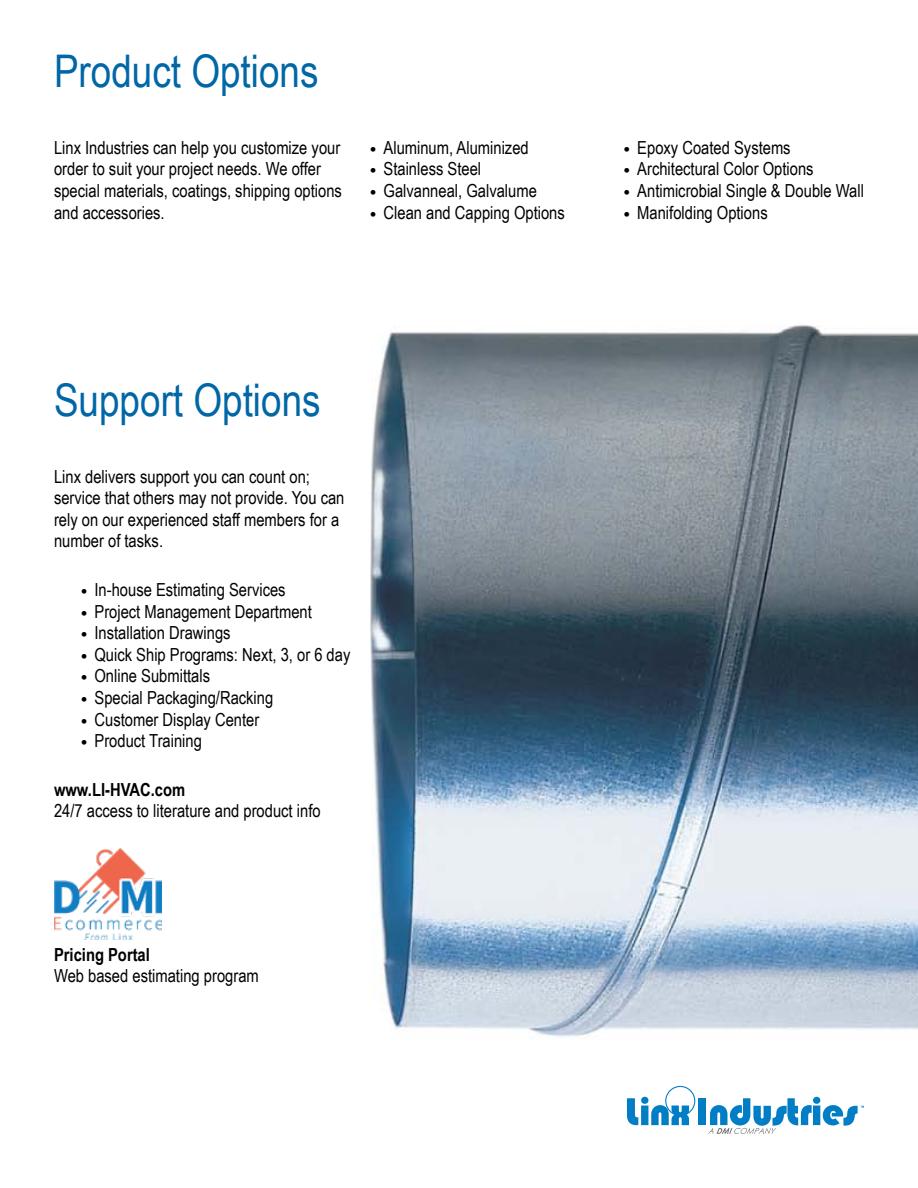
<style>
.page{position:relative;width:918px;height:1188px;background:#fff}
.page>*{position:absolute;margin:0;border:0;box-sizing:border-box;transform-origin:0 0}
.t1{font:45px "Arial Narrow";color:#0067a7}
.t2{font:18px/21.6px "Arial Narrow";color:#000}
.t3{font:700 18px "Arial Narrow";color:#000}
.s1{font-family:"Myriad Pro";font-weight:700}
</style>
<div class="page">
<img style="left:370px;top:325px;width:548px;height:801px">
<svg style="left:627px;top:1086px;width:68px;height:39px"></svg>
<div style="left:698px;top:1098px;width:8px;height:27px;background:#007dc5"></div>
<svg style="left:708px;top:1097px;width:156px;height:37px"></svg>
<img style="left:54px;top:848px;width:108px;height:91px">
<h1 class="t1" style="left:54px;top:38px;width:266px">Product Options</h1>
<p class="t2" style="left:54px;top:136px;width:289px">Linx Industries can help you customize your order to suit your project needs. We offer special materials, coatings, shipping options and accessories.</p>
<p class="t2" style="left:370px;top:136px;width:160px"><span class="s1">•</span> Aluminum, Aluminized</p>
<p class="t2" style="left:370px;top:158px;width:113px"><span class="s1">•</span> Stainless Steel</p>
<p class="t2" style="left:370px;top:179px;width:168px"><span class="s1">•</span> Galvanneal, Galvalume</p>
<p class="t2" style="left:370px;top:201px;width:196px"><span class="s1">•</span> Clean and Capping Options</p>
<p class="t2" style="left:624px;top:136px;width:168px"><span class="s1">•</span> Epoxy Coated Systems</p>
<p class="t2" style="left:624px;top:158px;width:191px"><span class="s1">•</span> Architectural Color Options</p>
<p class="t2" style="left:624px;top:179px;width:242px"><span class="s1">•</span> Antimicrobial Single &amp; Double Wall</p>
<p class="t2" style="left:624px;top:201px;width:145px"><span class="s1">•</span> Manifolding Options</p>
<h1 class="t1" style="left:54px;top:367px;width:268px">Support Options</h1>
<p class="t2" style="left:54px;top:465px;width:292px">Linx delivers support you can count on; service that others may not provide. You can rely on our experienced staff members for a number of tasks.</p>
<p class="t2" style="left:81px;top:578px;width:206px"><span class="s1">•</span> In-house Estimating Services</p>
<p class="t2" style="left:81px;top:600px;width:232px"><span class="s1">•</span> Project Management Department</p>
<p class="t2" style="left:81px;top:621px;width:151px"><span class="s1">•</span> Installation Drawings</p>
<p class="t2" style="left:81px;top:643px;width:271px"><span class="s1">•</span> Quick Ship Programs: Next, 3, or 6 day</p>
<p class="t2" style="left:81px;top:665px;width:131px"><span class="s1">•</span> Online Submittals</p>
<p class="t2" style="left:81px;top:686px;width:194px"><span class="s1">•</span> Special Packaging/Racking</p>
<p class="t2" style="left:81px;top:708px;width:180px"><span class="s1">•</span> Customer Display Center</p>
<p class="t2" style="left:81px;top:729px;width:122px"><span class="s1">•</span> Product Training</p>
<p class="t3" style="left:54px;top:776px;width:133px">www.LI-HVAC.com</p>
<p class="t2" style="left:54px;top:800px;width:268px">24/7 access to literature and product info</p>
<p class="t3" style="left:54px;top:941px;width:97px">Pricing Portal</p>
<p class="t2" style="left:54px;top:965px;width:206px">Web based estimating program</p>
</div>
